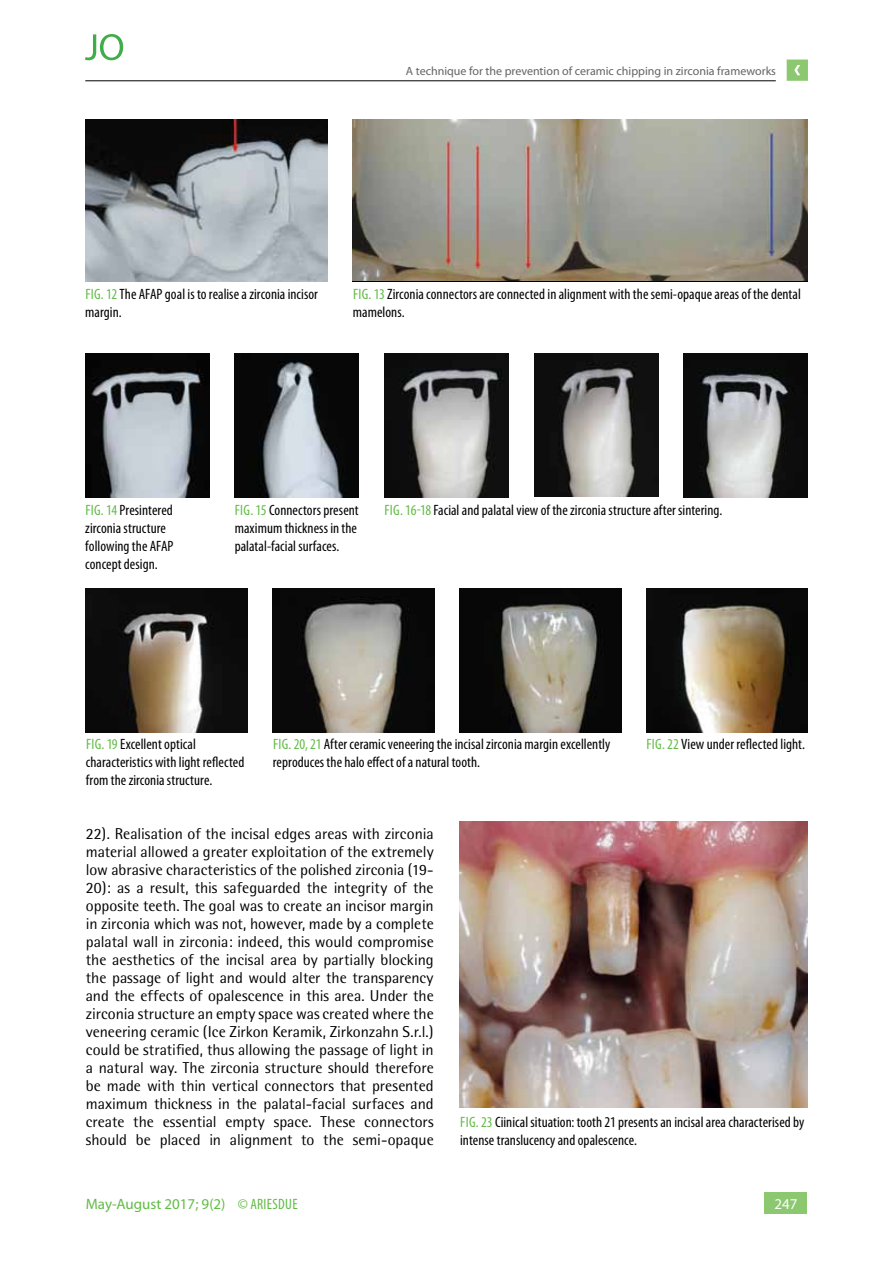
<style>
.page{position:relative;width:893px;height:1263px;background:#fff}
.page>*{position:absolute;margin:0;border:0;box-sizing:border-box;transform-origin:0 0}
.t1{font:15.75px/18px "Rotis Semi Sans";color:#000;text-align:justify}
.t2{font:condensed 15px/18px "Myriad Pro";letter-spacing:.005em;color:#000}
.t3{font:15px "Myriad Pro";color:#62bb46}
.t4{font:15px "Myriad Pro";color:#fff}
.t5{font:12px "Myriad Pro";color:#636466}
.s1{color:#62bb46}
.s2{font-stretch:condensed}
</style>
<div class="page">
<div style="left:765px;top:1193px;width:42px;height:21px;background:#8bc86f"></div>
<svg style="left:787px;top:60px;width:21px;height:21px"></svg>
<hr style="left:85px;top:81px;width:691px;height:1px;background:#000">
<svg style="left:85px;top:34px;width:38px;height:26px"></svg>
<img style="left:85px;top:353px;width:124px;height:144px">
<img style="left:684px;top:353px;width:124px;height:144px">
<img style="left:235px;top:353px;width:124px;height:144px">
<img style="left:86px;top:588px;width:161px;height:144px">
<img style="left:384px;top:353px;width:125px;height:144px">
<img style="left:273px;top:588px;width:161px;height:144px">
<img style="left:534px;top:354px;width:124px;height:142px">
<img style="left:460px;top:588px;width:161px;height:144px">
<img style="left:646px;top:588px;width:162px;height:144px">
<img style="left:459px;top:821px;width:349px;height:286px">
<img style="left:85px;top:119px;width:242px;height:162px">
<img style="left:353px;top:120px;width:455px;height:161px">
<p class="t5" style="left:406px;top:63px;width:372px">A technique for the prevention of ceramic chipping in zirconia frameworks</p>
<p class="t2" style="left:85px;top:285px;width:234px"><span class="s1">Fig. 12</span> The AFAP goal is to realise a zirconia incisor margin.</p>
<p class="t2" style="left:353px;top:285px;width:449px"><span class="s1">Fig. 13</span> Zirconia connectors are connected in alignment with the semi-opaque areas of the dental mamelons.</p>
<p class="t2" style="left:85px;top:501px;width:90px"><span class="s1">Fig. 14</span> Presintered zirconia structure following the AFAP concept design.</p>
<p class="t2" style="left:235px;top:501px;width:126px;text-align:justify"><span class="s1">Fig. 15</span> Connectors present maximum thickness in the palatal-facial surfaces.</p>
<p class="t2" style="left:385px;top:501px;width:339px"><span class="s1">Fig. 16-18</span> Facial and palatal view of the zirconia structure after sintering.</p>
<p class="t2" style="left:86px;top:735px;width:160px"><span class="s1">Fig. 19</span> Excellent optical characteristics with light reflected from the zirconia structure.</p>
<p class="t2" style="left:273px;top:735px;width:339px"><span class="s1">Fig. 20, 21</span> After ceramic veneering the incisal zirconia margin excellently reproduces the halo effect of a natural tooth.</p>
<p class="t2" style="left:646px;top:735px;width:160px"><span class="s1">Fig. 22</span> View under reflected light.</p>
<p class="t1" style="left:86px;top:825px;width:349px">22). Realisation of the incisal edges areas with zirconia material allowed a greater exploitation of the extremely low abrasive characteristics of the polished zirconia (19- 20): as a result, this safeguarded the integrity of the opposite teeth. The goal was to create an incisor margin in zirconia which was not, however, made by a complete palatal wall in zirconia: indeed, this would compromise the aesthetics of the incisal area by partially blocking the passage of light and would alter the transparency and the effects of opalescence in this area. Under the zirconia structure an empty space was created where the veneering ceramic (Ice Zirkon Keramik, Zirkonzahn S.r.l.) could be stratified, thus allowing the passage of light in a natural way. The zirconia structure should therefore be made with thin vertical connectors that presented maximum thickness in the palatal-facial surfaces and create the essential empty space. These connectors should be placed in alignment to the semi-opaque</p>
<p class="t3" style="left:86px;top:1195px;width:213px">May-August 2017; 9(2) <span class="s2">© ariesdue</span></p>
<p class="t2" style="left:460px;top:1113px;width:346px"><span class="s1">Fig. 23</span> Ciinical situation: tooth 21 presents an incisal area characterised by intense translucency and opalescence.</p>
<p class="t4" style="left:774px;top:1195px;width:25px">247</p>
</div>
